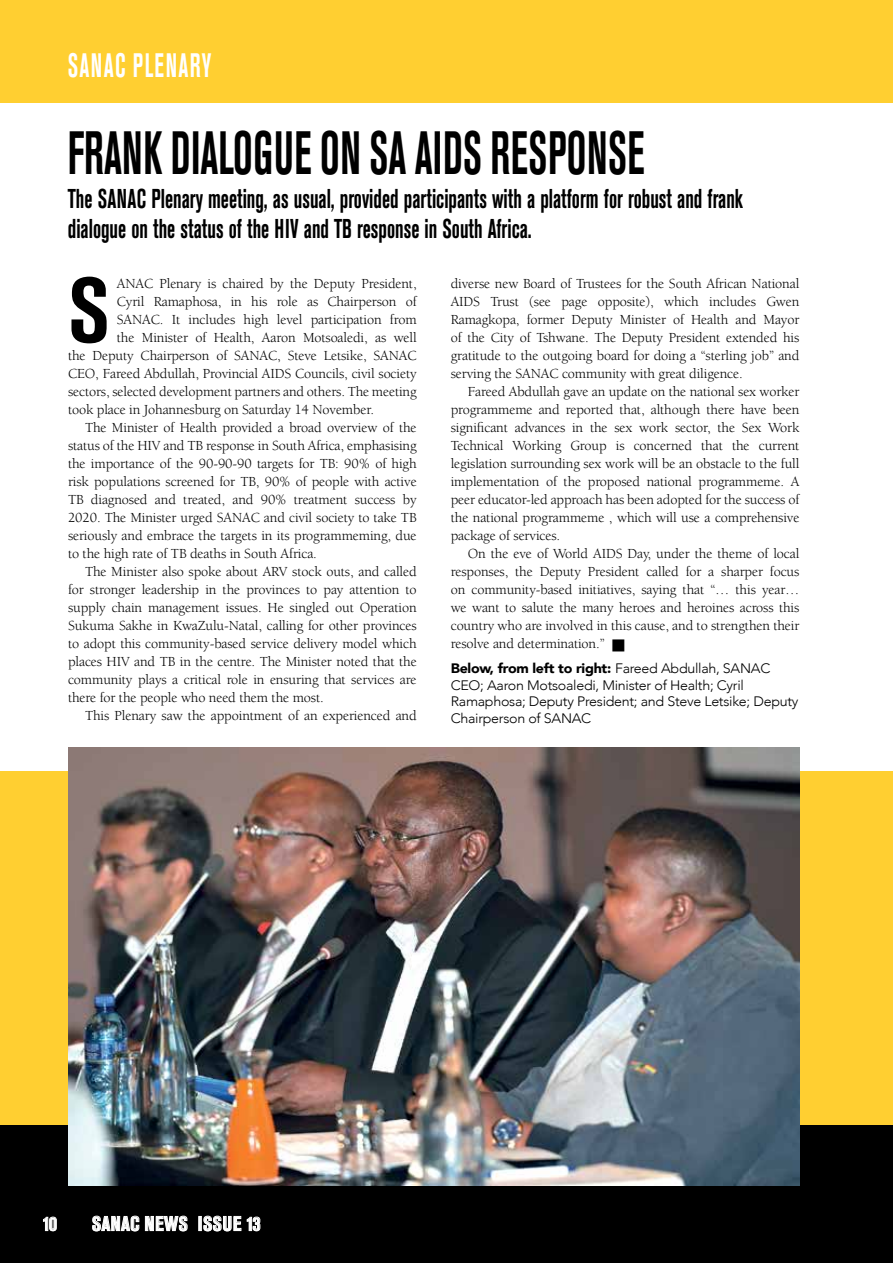
<style>
.page{position:relative;width:893px;height:1263px;background:#fff}
.page>*{position:absolute;margin:0;border:0;box-sizing:border-box;transform-origin:0 0}
.t1{font:700 condensed 90.75px "Akzidenz Grotesk BE";color:#000}
.t2{font:700 condensed 60.45px "Akzidenz Grotesk BE";letter-spacing:.01em;color:#000;scale:.68 1}
.t3{font:700 condensed 33.6px "Akzidenz Grotesk BE";letter-spacing:.06em;color:#fff;scale:.68 1}
.t4{font:700 condensed 27px/30px "Akzidenz Grotesk BE";color:#000;scale:.76 1}
.t5{font:700 condensed 19.95px "Akzidenz Grotesk BE";letter-spacing:.02em;color:#fff}
.t6{font:14.25px/18px "Berkeley";letter-spacing:-.01em;color:#000;text-align:justify}
.t7{font:300 13.65px/16.5px "Avenir";letter-spacing:-.02em;color:#000;scale:1.04 1}
.s1{font-weight:900}
</style>
<div class="page">
<div style="left:0;top:1125px;width:893px;height:138px;background:#000"></div>
<svg style="left:43px;top:1216px;width:14px;height:15px"></svg>
<svg style="left:92px;top:1215px;width:96px;height:16px"></svg>
<svg style="left:199px;top:1215px;width:62px;height:16px"></svg>
<div style="left:0;top:772px;width:893px;height:353px;background:#ffcf31"></div>
<img style="left:68px;top:747px;width:731px;height:438px">
<div style="left:0;top:0;width:893px;height:102px;background:#ffcf31"></div>
<h3 class="t3" style="left:68px;top:46px;width:212px">SANAC PLENARY</h3>
<h2 class="t2" style="left:68px;top:119px;width:178px">fran k dialogue</h2>
<h2 class="t2" style="left:320px;top:119px;width:280px">on SA AIDS response</h2>
<h3 class="t4" style="left:68px;top:184px;width:890px">The SANAC Plenary meeting, as usual, provided participants with a platform for robust and frank dialogue on the status of the HIV and TB response in South Africa.</h3>
<h1 class="t1" style="left:68px;top:259px;width:43px">S</h1>
<p class="t6" style="left:117px;top:275px;width:301px">ANAC Plenary is chaired by the Deputy President,</p>
<p class="t6" style="left:117px;top:293px;width:301px">Cyril Ramaphosa, in his role as Chairperson of</p>
<p class="t6" style="left:117px;top:311px;width:301px">SANAC. It includes high level participation from</p>
<p class="t6" style="left:117px;top:329px;width:301px">the Minister of Health, Aaron Motsoaledi, as well</p>
<p class="t6" style="left:68px;top:347px;width:350px">the Deputy Chairperson of SANAC, Steve Letsike, SANAC</p>
<p class="t6" style="left:68px;top:365px;width:350px">CEO, Fareed Abdullah, Provincial AIDS Councils, civil society</p>
<p class="t6" style="left:68px;top:383px;width:350px">sectors, selected development partners and others. The meeting</p>
<p class="t6" style="left:68px;top:401px;width:307px">took place in Johannesburg on Saturday 14 November.</p>
<p class="t6" style="left:85px;top:419px;width:333px">The Minister of Health provided a broad overview of the</p>
<p class="t6" style="left:68px;top:437px;width:350px">status of the HIV and TB response in South Africa, emphasising</p>
<p class="t6" style="left:68px;top:455px;width:350px">the importance of the 90-90-90 targets for TB: 90% of high</p>
<p class="t6" style="left:68px;top:473px;width:350px">risk populations screened for TB, 90% of people with active</p>
<p class="t6" style="left:68px;top:491px;width:350px">TB diagnosed and treated, and 90% treatment success by</p>
<p class="t6" style="left:68px;top:509px;width:350px">2020. The Minister urged SANAC and civil society to take TB</p>
<p class="t6" style="left:68px;top:527px;width:350px">seriously and embrace the targets in its programmeming, due</p>
<p class="t6" style="left:68px;top:545px;width:250px">to the high rate of TB deaths in South Africa.</p>
<p class="t6" style="left:85px;top:563px;width:333px">The Minister also spoke about ARV stock outs, and called</p>
<p class="t6" style="left:68px;top:581px;width:350px">for stronger leadership in the provinces to pay attention to</p>
<p class="t6" style="left:68px;top:599px;width:350px">supply chain management issues. He singled out Operation</p>
<p class="t6" style="left:68px;top:617px;width:350px">Sukuma Sakhe in KwaZulu-Natal, calling for other provinces</p>
<p class="t6" style="left:68px;top:635px;width:350px">to adopt this community-based service delivery model which</p>
<p class="t6" style="left:68px;top:653px;width:350px">places HIV and TB in the centre. The Minister noted that the</p>
<p class="t6" style="left:68px;top:671px;width:350px">community plays a critical role in ensuring that services are</p>
<p class="t6" style="left:68px;top:689px;width:257px">there for the people who need them the most.</p>
<p class="t6" style="left:85px;top:707px;width:333px">This Plenary saw the appointment of an experienced and</p>
<p class="t6" style="left:451px;top:275px;width:350px">diverse new Board of Trustees for the South African National AIDS Trust (see page opposite), which includes Gwen Ramagkopa, former Deputy Minister of Health and Mayor of the City of Tshwane. The Deputy President extended his gratitude to the outgoing board for doing a “sterling job” and serving the SANAC community with great diligence.</p>
<p class="t6" style="left:451px;top:383px;width:350px;text-indent:17px">Fareed Abdullah gave an update on the national sex worker programmeme and reported that, although there have been significant advances in the sex work sector, the Sex Work Technical Working Group is concerned that the current legislation surrounding sex work will be an obstacle to the full implementation of the proposed national programmeme. A peer educator-led approach has been adopted for the success of the national programmeme , which will use a comprehensive package of services.</p>
<p class="t6" style="left:451px;top:545px;width:350px;text-indent:17px">On the eve of World AIDS Day, under the theme of local responses, the Deputy President called for a sharper focus on community-based initiatives, saying that “… this year… we want to salute the many heroes and heroines across this country who are involved in this cause, and to strengthen their resolve and determination.”</p>
<p class="t7" style="left:451px;top:660px;width:336px"><span class="s1">Below, from left to right:</span> Fareed Abdullah, SANAC CEO; Aaron Motsoaledi, Minister of Health; Cyril Ramaphosa; Deputy President; and Steve Letsike; Deputy Chairperson of SANAC</p>
<h3 class="t5" style="left:43px;top:1212px;width:16px">10</h3>
<h3 class="t5" style="left:92px;top:1212px;width:170px">SANAC NEWS ISSUE 13</h3>
</div>
